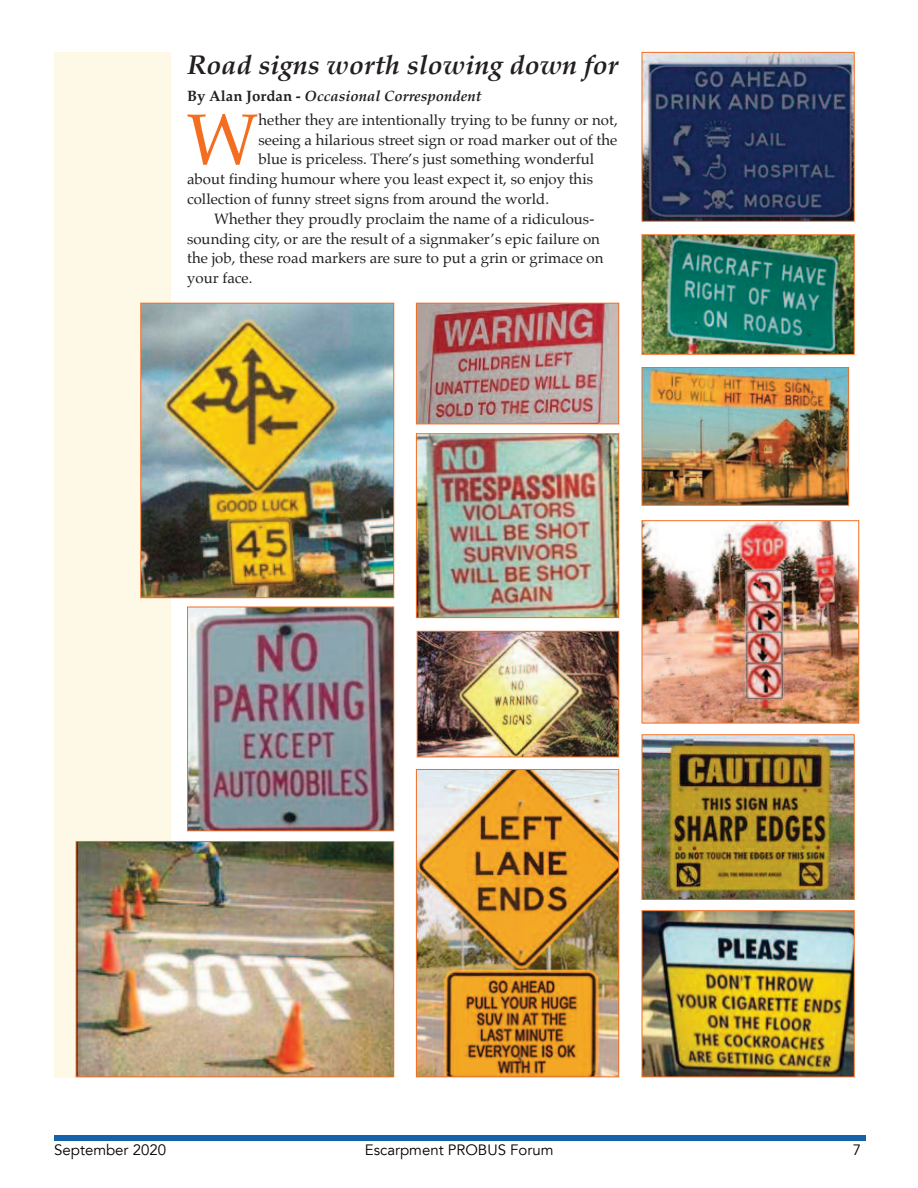
<style>
.page{position:relative;width:918px;height:1188px;background:#fff}
.page>*{position:absolute;margin:0;border:0;box-sizing:border-box;transform-origin:0 0}
.t1{font:72px "Palatino";color:#f36e21}
.t2{font:italic 700 27px "Palatino";color:#231f20}
.t3{font:15px "Palatino";color:#231f20}
.t4{font:italic 700 15px "Palatino";color:#231f20}
.t5{font:15px "Avenir LT";color:#000}
.s1{font-style:normal}
</style>
<div class="page">
<div style="left:54px;top:1135px;width:811px;height:6px;background:#1461ac"></div>
<div style="left:54px;top:52px;width:116px;height:1025px;background:#fef9e7"></div>
<img style="left:189px;top:609px;width:203px;height:220px">
<div style="left:187px;top:607px;width:207px;height:224px;border:1px solid #f36e21"></div>
<img style="left:78px;top:843px;width:314px;height:232px">
<div style="left:76px;top:841px;width:318px;height:236px;border:1px solid #f36e21"></div>
<img style="left:419px;top:633px;width:198px;height:122px">
<div style="left:417px;top:631px;width:202px;height:126px;border:1px solid #f36e21"></div>
<img style="left:644px;top:736px;width:209px;height:162px">
<div style="left:642px;top:734px;width:213px;height:166px;border:1px solid #f36e21"></div>
<img style="left:418px;top:771px;width:199px;height:304px">
<div style="left:416px;top:769px;width:203px;height:308px;border:1px solid #f36e21"></div>
<img style="left:644px;top:522px;width:213px;height:199px">
<div style="left:642px;top:520px;width:217px;height:203px;border:1px solid #f36e21"></div>
<img style="left:644px;top:912px;width:209px;height:163px">
<div style="left:642px;top:910px;width:213px;height:167px;border:1px solid #f36e21"></div>
<img style="left:644px;top:236px;width:209px;height:117px">
<div style="left:642px;top:234px;width:213px;height:121px;border:1px solid #f36e21"></div>
<img style="left:418px;top:435px;width:199px;height:181px">
<div style="left:416px;top:433px;width:203px;height:185px;border:1px solid #f36e21"></div>
<img style="left:644px;top:54px;width:209px;height:166px">
<div style="left:642px;top:52px;width:213px;height:170px;border:1px solid #f36e21"></div>
<img style="left:418px;top:305px;width:199px;height:117px">
<div style="left:416px;top:303px;width:203px;height:121px;border:1px solid #f36e21"></div>
<img style="left:644px;top:369px;width:203px;height:135px">
<div style="left:642px;top:367px;width:207px;height:139px;border:1px solid #f36e21"></div>
<img style="left:142px;top:305px;width:250px;height:291px">
<div style="left:140px;top:303px;width:254px;height:295px;border:1px solid #f36e21"></div>
<p class="t2" style="left:187px;top:43px;width:433px">Road signs worth slowing down for</p>
<p class="t4" style="left:187px;top:83px;width:296px"><span class="s1">By Alan Jordan -</span> Occasional Correspondent</p>
<p class="t1" style="left:187px;top:80px;width:73px">W</p>
<p class="t3" style="left:259px;top:107px;width:361px">hether they are intentionally trying to be funny or not,</p>
<p class="t3" style="left:259px;top:127px;width:360px">seeing a hilarious street sign or road marker out of the</p>
<p class="t3" style="left:259px;top:147px;width:337px">blue is priceless. There’s just something wonderful</p>
<p class="t3" style="left:187px;top:167px;width:407px">about finding humour where you least expect it, so enjoy this</p>
<p class="t3" style="left:187px;top:186px;width:364px">collection of funny street signs from around the world.</p>
<p class="t3" style="left:214px;top:206px;width:382px">Whether they proudly proclaim the name of a ridiculous-</p>
<p class="t3" style="left:187px;top:226px;width:414px">sounding city, or are the result of a signmaker’s epic failure on</p>
<p class="t3" style="left:187px;top:246px;width:418px">the job, these road markers are sure to put a grin or grimace on</p>
<p class="t3" style="left:187px;top:266px;width:67px">your face.</p>
<p class="t5" style="left:54px;top:1141px;width:113px">September 2020</p>
<p class="t5" style="left:365px;top:1141px;width:190px">Escarpment PROBUS Forum</p>
<p class="t5" style="left:853px;top:1141px;width:10px">7</p>
</div>
